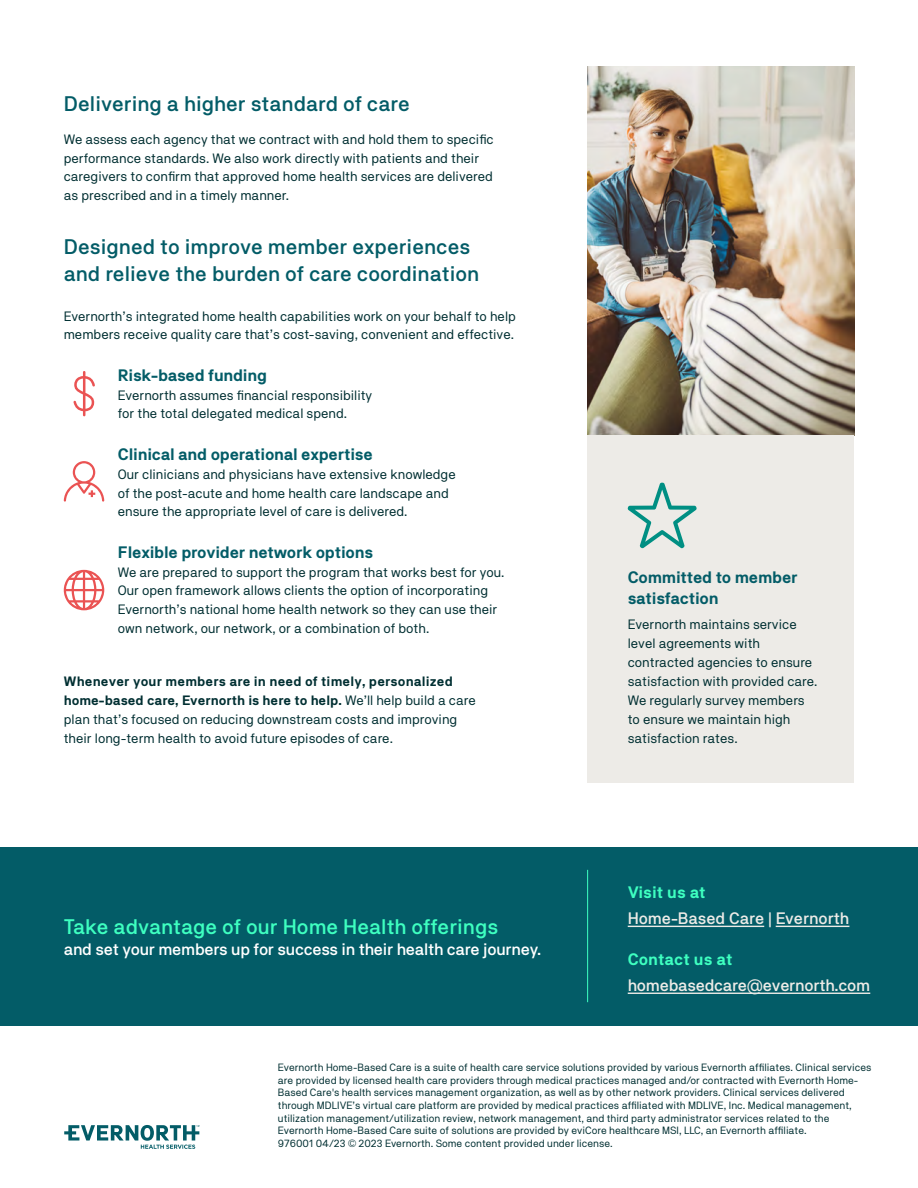
<style>
.page{position:relative;width:918px;height:1188px;background:#fff}
.page>*{position:absolute;margin:0;border:0;box-sizing:border-box;transform-origin:0 0}
.t1{font:500 21px/27px "NB Akademie";color:#035c67}
.t2{font:500 21px "NB Akademie";color:#3effc0}
.t3{font:700 16.5px/21px "NB Akademie";letter-spacing:-.015em;color:#035c67}
.t4{font:500 16.5px "NB Akademie";letter-spacing:-.015em;color:#fff}
.t5{font:500 16.5px "NB Akademie";letter-spacing:-.015em;color:#edebe7}
.t6{font:700 16.5px "NB Akademie";color:#3effc0}
.t7{font:13.5px/18.9px "NB Akademie";color:#002f32}
.t8{font:10.5px/12.6px "NB Akademie";color:#002f32}
.s1{font-weight:700}
</style>
<div class="page">
<svg style="left:64px;top:1125px;width:135px;height:24px"></svg>
<img style="left:587px;top:66px;width:267px;height:369px">
<div style="left:0;top:847px;width:918px;height:178px;background:#035c67"></div>
<div style="left:587px;top:435px;width:267px;height:348px;background:#edebe7"></div>
<svg style="left:628px;top:483px;width:69px;height:65px"></svg>
<svg style="left:73px;top:371px;width:22px;height:45px"></svg>
<svg style="left:64px;top:461px;width:40px;height:41px"></svg>
<svg style="left:64px;top:570px;width:40px;height:40px"></svg>
<hr style="left:587px;top:870px;width:1px;height:132px;background:#3effc0">
<hr style="left:628px;top:926px;width:136px;height:1px;background:#edebe7">
<hr style="left:776px;top:926px;width:73px;height:1px;background:#edebe7">
<hr style="left:628px;top:993px;width:242px;height:1px;background:#edebe7">
<h1 class="t1" style="left:64px;top:90px;width:348px">Delivering a higher standard of care</h1>
<p class="t7" style="left:64px;top:129px;width:432px">We assess each agency that we contract with and hold them to specific performance standards. We also work directly with patients and their caregivers to confirm that approved home health services are delivered as prescribed and in a timely manner.</p>
<h1 class="t1" style="left:64px;top:233px;width:417px">Designed to improve member experiences and relieve the burden of care coordination</h1>
<p class="t7" style="left:64px;top:306px;width:454px">Evernorth’s integrated home health capabilities work on your behalf to help members receive quality care that’s cost-saving, convenient and effective.</p>
<p class="t3" style="left:118px;top:364px;width:151px">Risk-based funding</p>
<p class="t7" style="left:118px;top:385px;width:256px">Evernorth assumes financial responsibility for the total delegated medical spend.</p>
<p class="t3" style="left:118px;top:443px;width:257px">Clinical and operational expertise</p>
<p class="t7" style="left:118px;top:464px;width:339px">Our clinicians and physicians have extensive knowledge of the post-acute and home health care landscape and ensure the appropriate level of care is delivered.</p>
<p class="t3" style="left:118px;top:541px;width:257px">Flexible provider network options</p>
<p class="t7" style="left:118px;top:562px;width:388px">We are prepared to support the program that works best for you.<br>Our open framework allows clients the option of incorporating Evernorth’s national home health network so they can use their own network, our network, or a combination of both.</p>
<p class="t7" style="left:64px;top:672px;width:413px"><span class="s1">Whenever your members are in need of timely, personalized home-based care, Evernorth is here to help.</span> We’ll help build a care plan that’s focused on reducing downstream costs and improving their long-term health to avoid future episodes of care.</p>
<h1 class="t2" style="left:64px;top:914px;width:436px">Take advantage of our Home Health offerings</h1>
<p class="t4" style="left:64px;top:939px;width:479px">and set your members up for success in their health care journey.</p>
<p class="t3" style="left:628px;top:566px;width:172px">Committed to member satisfaction</p>
<p class="t7" style="left:628px;top:615px;width:191px">Evernorth maintains service level agreements with contracted agencies to ensure satisfaction with provided care.<br>We regularly survey members to ensure we maintain high satisfaction rates.</p>
<p class="t6" style="left:628px;top:882px;width:80px">Visit us at</p>
<p class="t5" style="left:628px;top:909px;width:223px">Home-Based Care | Evernorth</p>
<p class="t6" style="left:628px;top:949px;width:106px">Contact us at</p>
<p class="t5" style="left:628px;top:975px;width:244px">homebasedcare@evernorth.com</p>
<p class="t8" style="left:278px;top:1061px;width:595px">Evernorth Home-Based Care is a suite of health care service solutions provided by various Evernorth affiliates. Clinical services are provided by licensed health care providers through medical practices managed and/or contracted with Evernorth Home-Based Care's health services management organization, as well as by other network providers. Clinical services delivered through MDLIVE’s virtual care platform are provided by medical practices affiliated with MDLIVE, Inc. Medical management, utilization management/utilization review, network management, and third party administrator services related to the Evernorth Home-Based Care suite of solutions are provided by eviCore healthcare MSI, LLC, an Evernorth affiliate.<br>976001 04/23 © 2023 Evernorth. Some content provided under license.</p>
</div>
